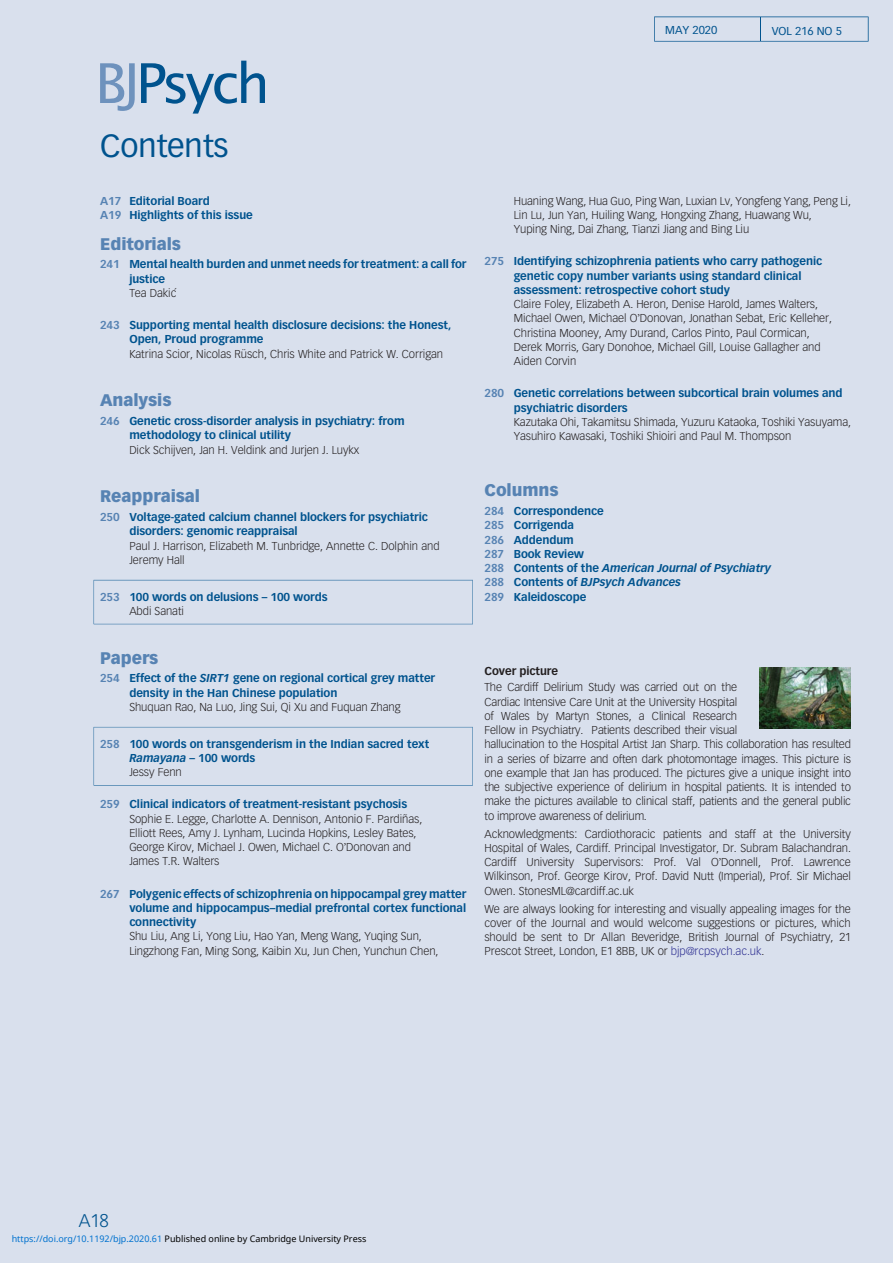
<style>
.page{position:relative;width:893px;height:1263px;background:#d9e0ed}
.page>*{position:absolute;margin:0;border:0;box-sizing:border-box;transform-origin:0 0}
.t1{font:31.5px "Adv OT99 ad 3856";color:#00538e}
.t2{font:18px "Adv O Tebb 0 ccfd";color:#00538e}
.t3{font:16.5px "Adv OT3 b 24 fb 65.B";color:#5783b3}
.t4{font:11.25px/14.2px "Adv O Tebb 0 ccfd";color:#231f20}
.t5{font:11.25px/14.2px "Adv OT83 f 7 eb 24.B";color:#00538e}
.t6{font:11.25px "Adv OT99 ad 3856";color:#00538e}
.t7{font:9px "Noto Sans";color:#000}
.s1{color:#5783b3}
.s2{font-family:"Adv O Tebb 0 ccfd";color:#231f20}
.s3{font-style:inherit}
.s4{font-family:"Adv OT9 ded 4739.BI"}
.s5{font-family:"Adv OT83 f 7 eb 24.B";color:#5783b3}
.s6{font-family:"Adv OT83 f 7 eb 24.B";color:#00538e}
.s7{font-family:"Adv OT1 ef 757 c 0"}
.s8{font-family:"Adv OT83 f 7 eb 24.B"}
.s9{color:#2e3092}
.s10{color:#0172cf}
</style>
<div class="page">
<svg style="left:100px;top:63px;width:35px;height:48px"></svg>
<svg style="left:141px;top:61px;width:124px;height:53px"></svg>
<hr style="left:94px;top:580px;width:379px;height:1px;background:#00538e">
<svg style="left:472px;top:580px;width:1px;height:44px"></svg>
<hr style="left:94px;top:624px;width:379px;height:1px;background:#00538e">
<svg style="left:94px;top:580px;width:1px;height:44px"></svg>
<hr style="left:94px;top:727px;width:379px;height:1px;background:#00538e">
<svg style="left:472px;top:727px;width:1px;height:58px"></svg>
<hr style="left:94px;top:785px;width:379px;height:1px;background:#00538e">
<svg style="left:94px;top:727px;width:1px;height:59px"></svg>
<img style="left:759px;top:667px;width:91px;height:61px">
<svg style="left:654px;top:16px;width:215px;height:26px"></svg>
<p class="t6" style="left:665px;top:26px;width:54px">MAY 2020</p>
<p class="t6" style="left:772px;top:27px;width:72px">VOL 216 NO 5</p>
<p class="t1" style="left:100px;top:134px;width:130px">Contents</p>
<p class="t5" style="left:100px;top:194px;width:154px"><span class="s1">A17</span> Editorial Board<br><span class="s1">A19</span> Highlights of this issue</p>
<p class="t3" style="left:100px;top:234px;width:82px">Editorials</p>
<p class="t5" style="left:129px;top:258px;width:339px;text-indent:-29px"><span class="s1">241</span> Mental health burden and unmet needs for treatment: a call for justice<br><span class="s2">Tea Dakic´</span></p>
<p class="t5" style="left:129px;top:319px;width:323px;text-indent:-29px"><span class="s1">243</span> Supporting mental health disclosure decisions: the Honest,<br>Open, Proud programme<br><span class="s2">Katrina Scior, Nicolas Rüsch, Chris White and Patrick W. Corrigan</span></p>
<p class="t3" style="left:100px;top:391px;width:73px">Analysis</p>
<p class="t5" style="left:129px;top:415px;width:277px;text-indent:-29px"><span class="s1">246</span> Genetic cross-disorder analysis in psychiatry: from methodology to clinical utility<br><span class="s2">Dick Schijven, Jan H. Veldink and Jurjen J. Luykx</span></p>
<p class="t3" style="left:100px;top:487px;width:101px">Reappraisal</p>
<p class="t5" style="left:129px;top:511px;width:312px;text-indent:-29px"><span class="s1">250</span> Voltage-gated calcium channel blockers for psychiatric disorders: genomic reappraisal<br><span class="s2">Paul J. Harrison, Elizabeth M. Tunbridge, Annette C. Dolphin and Jeremy Hall</span></p>
<p class="t5" style="left:129px;top:590px;width:200px;text-indent:-29px"><span class="s1">253</span> 100 words on delusions <span class="s3">–</span> 100 words<br><span class="s2">Abdi Sanati</span></p>
<p class="t3" style="left:100px;top:648px;width:60px">Papers</p>
<p class="t5" style="left:129px;top:672px;width:307px;text-indent:-29px"><span class="s1">254</span> Effect of the <span class="s4">SIRT1</span> gene on regional cortical grey matter density in the Han Chinese population<br><span class="s2">Shuquan Rao, Na Luo, Jing Sui, Qi Xu and Fuquan Zhang</span></p>
<p class="t5" style="left:129px;top:737px;width:301px;text-indent:-29px"><span class="s1">258</span> 100 words on transgenderism in the Indian sacred text<br><span class="s4">Ramayana</span> <span class="s3">–</span> 100 words<br><span class="s2">Jessy Fenn</span></p>
<p class="t4" style="left:129px;top:798px;width:294px;text-indent:-29px"><span class="s5">259</span> <span class="s6">Clinical indicators of treatment-resistant psychosis </span>Sophie E. Legge, Charlotte A. Dennison, Antonio F. Pardiñas, Elliott Rees, Amy J. Lynham, Lucinda Hopkins, Lesley Bates, George Kirov, Michael J. Owen, Michael C. O<span class="s7">’</span>Donovan and James T.R. Walters</p>
<p class="t5" style="left:129px;top:887px;width:338px;text-indent:-29px"><span class="s1">267</span> Polygenic effects of schizophrenia on hippocampal grey matter volume and hippocampus<span class="s3">–</span>medial prefrontal cortex functional connectivity<br><span class="s2">Shu Liu, Ang Li, Yong Liu, Hao Yan, Meng Wang, Yuqing Sun, Lingzhong Fan, Ming Song, Kaibin Xu, Jun Chen, Yunchun Chen,</span></p>
<p class="t4" style="left:514px;top:194px;width:339px">Huaning Wang, Hua Guo, Ping Wan, Luxian Lv, Yongfeng Yang, Peng Li,<br>Lin Lu, Jun Yan, Huiling Wang, Hongxing Zhang, Huawang Wu,<br>Yuping Ning, Dai Zhang, Tianzi Jiang and Bing Liu</p>
<p class="t4" style="left:514px;top:255px;width:320px;text-indent:-29px"><span class="s5">275</span> <span class="s6">Identifying schizophrenia patients who carry pathogenic genetic copy number variants using standard clinical assessment: retrospective cohort study<br></span>Claire Foley, Elizabeth A. Heron, Denise Harold, James Walters, Michael Owen, Michael O<span class="s7">’</span>Donovan, Jonathan Sebat, Eric Kelleher, Christina Mooney, Amy Durand, Carlos Pinto, Paul Cormican, Derek Morris, Gary Donohoe, Michael Gill, Louise Gallagher and Aiden Corvin</p>
<p class="t4" style="left:514px;top:387px;width:339px;text-indent:-29px"><span class="s5">280</span> <span class="s6">Genetic correlations between subcortical brain volumes and psychiatric disorders<br></span>Kazutaka Ohi, Takamitsu Shimada, Yuzuru Kataoka, Toshiki Yasuyama, Yasuhiro Kawasaki, Toshiki Shioiri and Paul M. Thompson</p>
<p class="t3" style="left:484px;top:481px;width:76px">Columns</p>
<p class="t5" style="left:484px;top:505px;width:288px"><span class="s1">284</span> Correspondence<br><span class="s1">285</span> Corrigenda<br><span class="s1">286</span> Addendum<br><span class="s1">287</span> Book Review<br><span class="s1">288</span> Contents of the <span class="s4">American Journal of Psychiatry<br></span><span class="s1">288</span> Contents of <span class="s4">BJPsych Advances<br></span><span class="s1">289</span> Kaleidoscope</p>
<p class="t4" style="left:484px;top:663px;width:254px;line-height:16.5px"><span class="s8">Cover picture<br></span>The Cardiff Delirium Study was carried out on the</p>
<p class="t4" style="left:484px;top:695px;width:368px">Cardiac Intensive Care Unit at the University Hospital<br>of Wales by Martyn Stones, a Clinical Research<br>Fellow in Psychiatry. Patients described their visual<br>hallucination to the Hospital Artist Jan Sharp. This collaboration has resulted in a series of bizarre and often dark photomontage images. This picture is one example that Jan has produced. The pictures give a unique insight into the subjective experience of delirium in hospital patients. It is intended to make the pictures available to clinical staff, patients and the general public to improve awareness of delirium.</p>
<p class="t4" style="left:484px;top:827px;width:368px;text-align:justify">Acknowledgments: Cardiothoracic patients and staff at the University Hospital of Wales, Cardiff. Principal Investigator, Dr. Subram Balachandran.<br>Cardiff University Supervisors: Prof. Val O<span class="s7">’</span>Donnell, Prof. Lawrence Wilkinson, Prof. George Kirov, Prof. David Nutt (Imperial), Prof. Sir Michael Owen. StonesML@cardiff.ac.uk</p>
<p class="t4" style="left:484px;top:902px;width:368px;text-align:justify">We are always looking for interesting and visually appealing images for the cover of the Journal and would welcome suggestions or pictures, which should be sent to Dr Allan Beveridge, British Journal of Psychiatry, 21<br>Prescot Street, London, E1 8BB, UK or <span class="s9">bjp@rcpsych.ac.uk</span>.</p>
<p class="t2" style="left:79px;top:1213px;width:31px">A18</p>
<p class="t7" style="left:12px;top:1232px;width:356px"><span class="s10">https://doi.org/10.1192/bjp.2020.61</span> Published online by Cambridge University Press</p>
</div>
